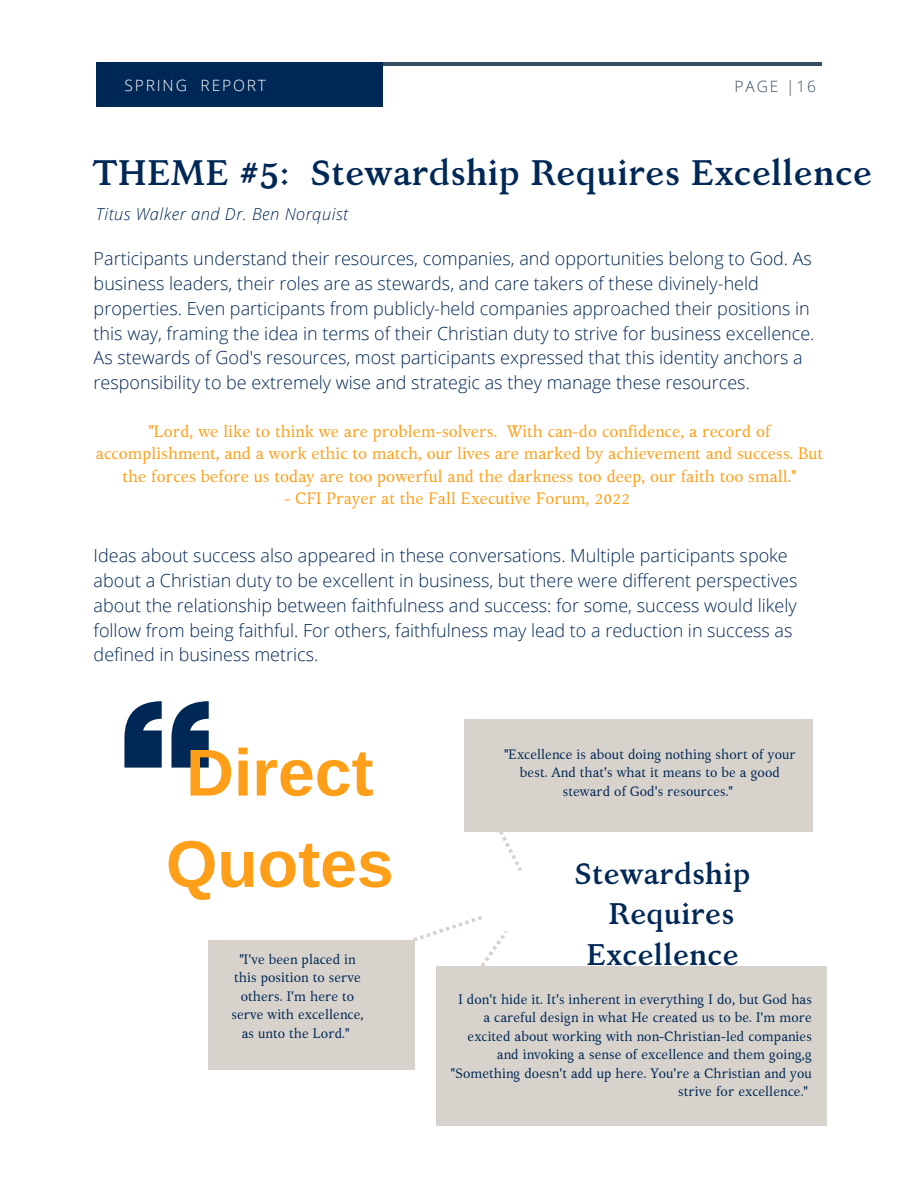
<style>
.page{position:relative;width:918px;height:1188px;background:#fff}
.page>*{position:absolute;margin:0;border:0;box-sizing:border-box;transform-origin:0 0}
.t1{font:700 66.15px/91.3px "Arimo";color:#ff9f19;text-align:center}
.t2{font:700 35.25px "Kelvinch";color:#002856}
.t3{font:700 29.7px/40.7px "Kelvinch";color:#002856;text-align:center}
.t4{font:300 18px/24.8px "Open Sans";color:#002856}
.t5{font:16.5px/22.5px "Kelvinch";color:#ff9f19;text-align:center}
.t6{font:italic 300 16.5px "Open Sans";letter-spacing:.03em;color:#002856}
.t7{font:300 15.6px "Open Sans";letter-spacing:.12em;color:#fff}
.t8{font:300 15.6px "Open Sans";letter-spacing:.12em;color:#364d62}
.t9{font:13.5px/18.5px "Kelvinch";color:#002856;text-align:center}
</style>
<div class="page">
<hr style="left:96px;top:62px;width:726px;height:4px;background:#364d62">
<div style="left:96px;top:62px;width:287px;height:44px;background:#002856"></div>
<div style="left:465px;top:719px;width:348px;height:112px;background:#d7d2cb"></div>
<div style="left:208px;top:940px;width:207px;height:129px;background:#d7d2cb"></div>
<div style="left:436px;top:966px;width:391px;height:160px;background:#d7d2cb"></div>
<svg style="left:124px;top:701px;width:85px;height:67px"></svg>
<svg style="left:413px;top:916px;width:94px;height:50px"></svg>
<svg style="left:499px;top:831px;width:23px;height:40px"></svg>
<p class="t7" style="left:124px;top:74px;width:143px">SPRING REPORT</p>
<p class="t8" style="left:735px;top:75px;width:83px">PAGE |16</p>
<h2 class="t2" style="left:92px;top:148px;width:782px">THEME #5: Stewardship Requires Excellence</h2>
<p class="t6" style="left:96px;top:202px;width:254px">Titus Walker and Dr. Ben Norquist</p>
<p class="t4" style="left:94px;top:246px;width:722px">Participants understand their resources, companies, and opportunities belong to God. As business leaders, their roles are as stewards, and care takers of these divinely-held properties. Even participants from publicly-held companies approached their positions in this way, framing the idea in terms of their Christian duty to strive for business excellence.<br>As stewards of God's resources, most participants expressed that this identity anchors a responsibility to be extremely wise and strategic as they manage these resources.</p>
<p class="t5" style="left:96px;top:419px;width:729px">"Lord, we like to think we are problem-solvers. With can-do confidence, a record of accomplishment, and a work ethic to match, our lives are marked by achievement and success. But the forces before us today are too powerful and the darkness too deep, our faith too small."</p>
<p class="t5" style="left:284px;top:487px;width:347px">- CFI Prayer at the Fall Executive Forum, 2022</p>
<p class="t4" style="left:94px;top:543px;width:705px">Ideas about success also appeared in these conversations. Multiple participants spoke about a Christian duty to be excellent in business, but there were different perspectives about the relationship between faithfulness and success: for some, success would likely follow from being faithful. For others, faithfulness may lead to a reduction in success as defined in business metrics.</p>
<h1 class="t1" style="left:166px;top:727px;width:229px">Direct<br>Quotes</h1>
<p class="t9" style="left:231px;top:950px;width:134px">"I've been placed in this position to serve others. I'm here to serve with excellence, as unto the Lord."</p>
<p class="t9" style="left:504px;top:745px;width:293px">"Excellence is about doing nothing short of your best. And that's what it means to be a good steward of God's resources."</p>
<h3 class="t3" style="left:575px;top:853px;width:178px">Stewardship<br>Requires<br>Excellence</h3>
<p class="t9" style="left:451px;top:990px;width:363px;text-align:right">I don't hide it. It's inherent in everything I do, but God has a careful design in what He created us to be. I'm more excited about working with non-Christian-led companies and invoking a sense of excellence and them going,g "Something doesn't add up here. You're a Christian and you strive for excellence."</p>
</div>
